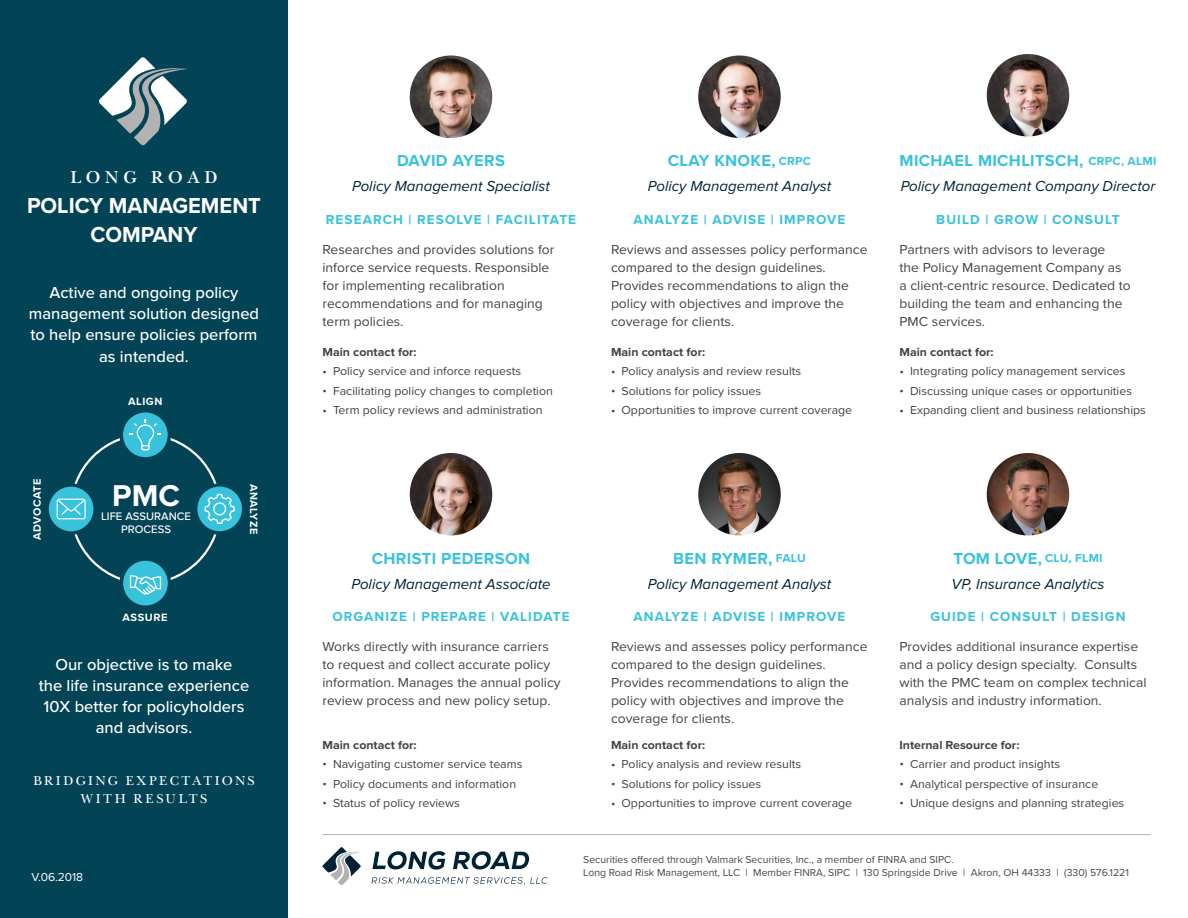
<style>
.page{position:relative;width:1188px;height:918px;background:#fff}
.page>*{position:absolute;margin:0;border:0;box-sizing:border-box;transform-origin:0 0}
.t1{font:700 31.2px "Proxima Nova";color:#fff}
.t2{font:700 22.5px/28.8px "Proxima Nova";color:#fff;text-align:center}
.t3{font:600 18px "New Baskerville";letter-spacing:.26em;color:#fff}
.t4{font:500 16.5px/21.1px "Proxima Nova";color:#fff;text-align:center}
.Name{font:700 16.5px "Proxima Nova";letter-spacing:.02em;color:#38c2db}
.t5{font:italic 15px "Proxima Nova";color:#002235}
.Description{font:13.5px/18px "Proxima Nova";color:#404444}
.Traits{font:700 13.5px "Proxima Nova";letter-spacing:.08em;color:#38c2db}
.t6{font:13.5px/18px "New Baskerville";letter-spacing:.18em;color:#fff;text-align:center}
.Bullet_List{font:12px "Proxima Nova";color:#404444}
.Bullet_List-2{font:700 12px "Proxima Nova";color:#404444}
.t7{font:12px "Proxima Nova";letter-spacing:-.005em;color:#fff}
.t8{font:500 11.4px/12.3px "Proxima Nova";color:#fff;text-align:center}
.t9{font:700 10.95px "Proxima Nova";letter-spacing:.05em;color:#fff}
.t10{font:10.5px "Proxima Nova";color:#464748}
.s1{font-size:12px}
</style>
<div class="page">
<div style="left:0;top:0;width:288px;height:918px;background:#034356"></div>
<img style="left:410px;top:56px;width:82px;height:82px;border-radius:41px">
<img style="left:410px;top:453px;width:82px;height:83px;border-radius:41px">
<img style="left:698px;top:453px;width:83px;height:83px;border-radius:41px">
<img style="left:987px;top:453px;width:82px;height:83px;border-radius:41px">
<img style="left:698px;top:56px;width:83px;height:82px;border-radius:41px">
<img style="left:987px;top:54px;width:82px;height:82px;border-radius:41px">
<hr style="left:322px;top:834px;width:828px;height:1px;background:#bab9ba">
<svg style="left:170px;top:438px;width:46px;height:46px"></svg>
<svg style="left:170px;top:534px;width:46px;height:46px"></svg>
<svg style="left:75px;top:438px;width:45px;height:46px"></svg>
<svg style="left:75px;top:534px;width:45px;height:46px"></svg>
<div style="left:123px;top:561px;width:45px;height:44px;background:#38c2db;border-radius:50%"></div>
<svg style="left:130px;top:575px;width:31px;height:20px"></svg>
<div style="left:197px;top:487px;width:45px;height:44px;background:#38c2db;border-radius:50%"></div>
<svg style="left:205px;top:494px;width:30px;height:30px"></svg>
<div style="left:49px;top:487px;width:44px;height:44px;background:#38c2db;border-radius:50%"></div>
<svg style="left:57px;top:499px;width:29px;height:20px"></svg>
<div style="left:123px;top:413px;width:45px;height:44px;background:#38c2db;border-radius:50%"></div>
<svg style="left:130px;top:419px;width:31px;height:31px"></svg>
<svg style="left:99px;top:57px;width:89px;height:88px"></svg>
<svg style="left:372px;top:877px;width:175px;height:7px"></svg>
<svg style="left:372px;top:851px;width:73px;height:19px"></svg>
<svg style="left:453px;top:851px;width:76px;height:19px"></svg>
<svg style="left:322px;top:847px;width:39px;height:38px"></svg>
<p class="t3" style="left:70px;top:167px;width:149px">LONG ROAD</p>
<p class="t2" style="left:27px;top:192px;width:235px">POLICY MANAGEMENT<br>COMPANY</p>
<p class="t4" style="left:29px;top:283px;width:232px">Active and ongoing policy management solution designed to help ensure policies perform as intended.</p>
<p class="t9" style="left:31px;top:540px;width:63px;rotate:-90deg">ADVOCATE</p>
<p class="t9" style="left:128px;top:395px;width:36px">ALIGN</p>
<p class="t1" style="left:112px;top:477px;width:69px">PMC</p>
<p class="t8" style="left:101px;top:511px;width:91px">LIFE ASSURANCE<br>PROCESS</p>
<p class="t9" style="left:123px;top:611px;width:46px">ASSURE</p>
<p class="t9" style="left:260px;top:484px;width:52px;rotate:90deg">ANALYZE</p>
<p class="t4" style="left:39px;top:654px;width:212px">Our objective is to make<br>the life insurance experience<br>10X better for policyholders and advisors.</p>
<p class="t6" style="left:33px;top:771px;width:223px">BRIDGING EXPECTATIONS<br>WITH RESULTS</p>
<p class="t7" style="left:32px;top:870px;width:53px">V.06.2018</p>
<p class="Name" style="left:397px;top:151px;width:109px">DAVID AYERS</p>
<p class="t5" style="left:352px;top:178px;width:199px">Policy Management Specialist</p>
<p class="Traits" style="left:326px;top:211px;width:252px">RESEARCH | RESOLVE | FACILITATE</p>
<p class="Description" style="left:322px;top:241px;width:234px">Researches and provides solutions for inforce service requests. Responsible for implementing recalibration recommendations and for managing term policies.</p>
<p class="Bullet_List-2" style="left:322px;top:345px;width:96px">Main contact for:</p>
<p class="Bullet_List" style="left:322px;top:364px;width:200px">• Policy service and inforce requests</p>
<p class="Bullet_List" style="left:322px;top:384px;width:232px">• Facilitating policy changes to completion</p>
<p class="Bullet_List" style="left:322px;top:403px;width:222px">• Term policy reviews and administration</p>
<p class="Name" style="left:668px;top:151px;width:145px">CLAY KNOKE, <span class="s1">CRPC</span></p>
<p class="t5" style="left:648px;top:178px;width:185px">Policy Management Analyst</p>
<p class="Traits" style="left:634px;top:211px;width:213px">ANALYZE | ADVISE | IMPROVE</p>
<p class="Description" style="left:611px;top:241px;width:258px">Reviews and assesses policy performance compared to the design guidelines.<br>Provides recommendations to align the policy with objectives and improve the coverage for clients.</p>
<p class="Bullet_List-2" style="left:611px;top:345px;width:96px">Main contact for:</p>
<p class="Bullet_List" style="left:611px;top:364px;width:192px">• Policy analysis and review results</p>
<p class="Bullet_List" style="left:611px;top:384px;width:152px">• Solutions for policy issues</p>
<p class="Bullet_List" style="left:611px;top:403px;width:243px">• Opportunities to improve current coverage</p>
<p class="Name" style="left:900px;top:151px;width:258px">MICHAEL MICHLITSCH, <span class="s1">CRPC, ALMI</span></p>
<p class="t5" style="left:901px;top:178px;width:256px">Policy Management Company Director</p>
<p class="Traits" style="left:936px;top:211px;width:185px">BUILD | GROW | CONSULT</p>
<p class="Description" style="left:899px;top:241px;width:233px">Partners with advisors to leverage<br>the Policy Management Company as a client-centric resource. Dedicated to building the team and enhancing the<br>PMC services.</p>
<p class="Bullet_List-2" style="left:899px;top:345px;width:96px">Main contact for:</p>
<p class="Bullet_List" style="left:899px;top:364px;width:228px">• Integrating policy management services</p>
<p class="Bullet_List" style="left:899px;top:384px;width:234px">• Discussing unique cases or opportunities</p>
<p class="Bullet_List" style="left:899px;top:403px;width:248px">• Expanding client and business relationships</p>
<p class="Name" style="left:372px;top:548px;width:160px">CHRISTI PEDERSON</p>
<p class="t5" style="left:351px;top:575px;width:201px">Policy Management Associate</p>
<p class="Traits" style="left:332px;top:609px;width:239px">ORGANIZE | PREPARE | VALIDATE</p>
<p class="Description" style="left:322px;top:638px;width:240px">Works directly with insurance carriers to request and collect accurate policy information. Manages the annual policy review process and new policy setup.</p>
<p class="Bullet_List-2" style="left:322px;top:737px;width:96px">Main contact for:</p>
<p class="Bullet_List" style="left:322px;top:757px;width:202px">• Navigating customer service teams</p>
<p class="Bullet_List" style="left:322px;top:776px;width:195px">• Policy documents and information</p>
<p class="Bullet_List" style="left:322px;top:796px;width:139px">• Status of policy reviews</p>
<p class="Name" style="left:673px;top:548px;width:134px">BEN RYMER, <span class="s1">FALU</span></p>
<p class="t5" style="left:648px;top:575px;width:185px">Policy Management Analyst</p>
<p class="Traits" style="left:634px;top:609px;width:213px">ANALYZE | ADVISE | IMPROVE</p>
<p class="Description" style="left:611px;top:638px;width:258px">Reviews and assesses policy performance compared to the design guidelines.<br>Provides recommendations to align the policy with objectives and improve the coverage for clients.</p>
<p class="Bullet_List-2" style="left:611px;top:738px;width:96px">Main contact for:</p>
<p class="Bullet_List" style="left:611px;top:757px;width:192px">• Policy analysis and review results</p>
<p class="Bullet_List" style="left:611px;top:777px;width:152px">• Solutions for policy issues</p>
<p class="Bullet_List" style="left:611px;top:796px;width:243px">• Opportunities to improve current coverage</p>
<p class="Name" style="left:954px;top:548px;width:150px">TOM LOVE, <span class="s1">CLU, FLMI</span></p>
<p class="t5" style="left:952px;top:575px;width:154px">VP, Insurance Analytics</p>
<p class="Traits" style="left:930px;top:609px;width:197px">GUIDE | CONSULT | DESIGN</p>
<p class="Description" style="left:899px;top:638px;width:249px">Provides additional insurance expertise and a policy design specialty. Consults with the PMC team on complex technical analysis and industry information.</p>
<p class="Bullet_List-2" style="left:899px;top:737px;width:122px">Internal Resource for:</p>
<p class="Bullet_List" style="left:899px;top:757px;width:162px">• Carrier and product insights</p>
<p class="Bullet_List" style="left:899px;top:776px;width:200px">• Analytical perspective of insurance</p>
<p class="Bullet_List" style="left:899px;top:796px;width:226px">• Unique designs and planning strategies</p>
<p class="t10" style="left:583px;top:854px;width:372px">Securities offered through Valmark Securities, Inc., a member of FINRA and SIPC.</p>
<p class="t10" style="left:583px;top:866px;width:547px">Long Road Risk Management, LLC | Member FINRA, SIPC | 130 Springside Drive | Akron, OH 44333 | (330) 576.1221</p>
</div>
